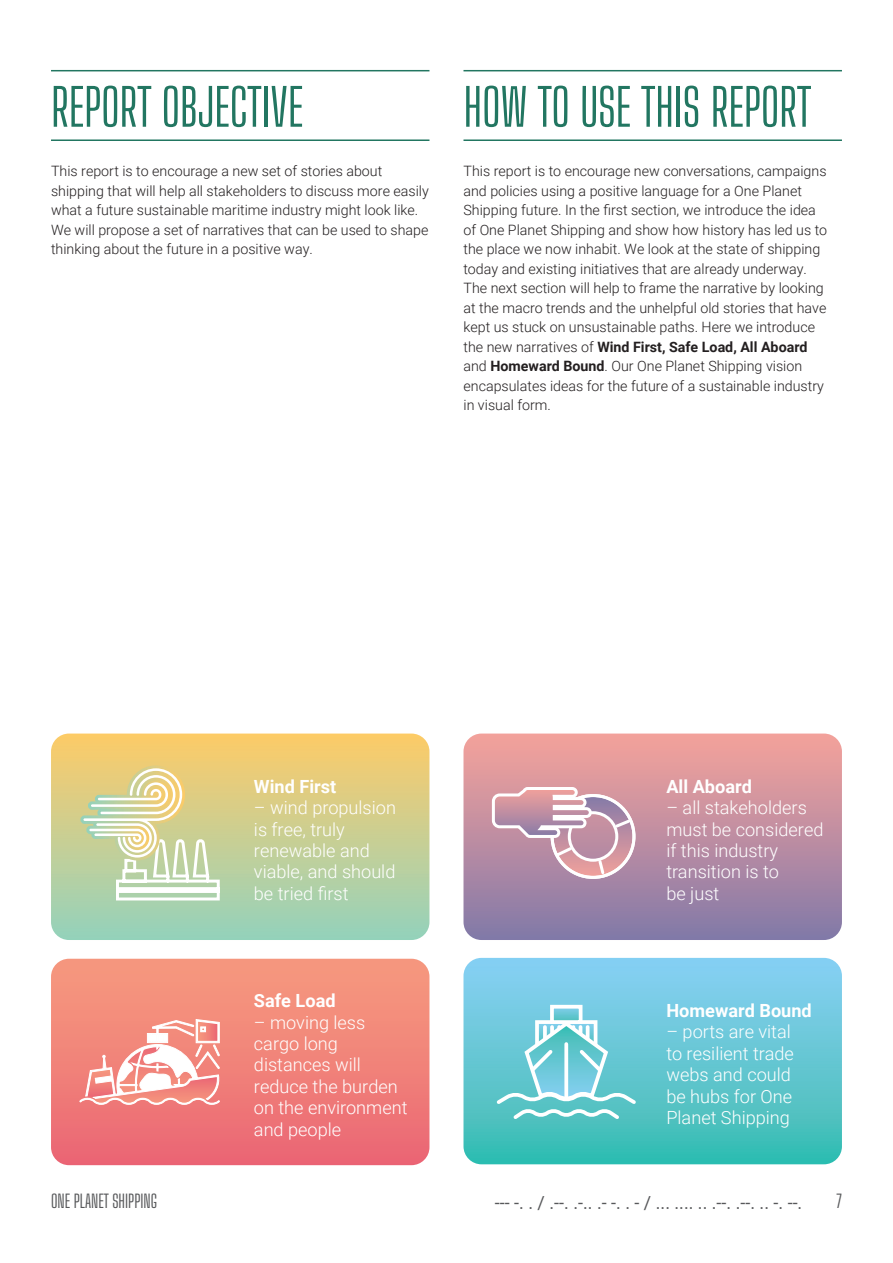
<style>
.page{position:relative;width:893px;height:1263px;background:#fff}
.page>*{position:absolute;margin:0;border:0;box-sizing:border-box;transform-origin:0 0}
.Subheading{font:100 51px "Big Shoulders Display";color:#227661}
.creative_body{font:300 18.15px/21.5px "Roboto";color:#fff}
.creative_body-2{font:700 18.15px "Roboto";color:#fff}
.t1{font:18px "Roboto";color:#57585a}
.t2{font:100 18px "Big Shoulders Display";color:#57585a}
.body_copy{font:300 14.25px/19.5px "Roboto";color:#231f20}
.s1{font-weight:700}
</style>
<div class="page">
<svg style="left:51px;top:733px;width:378px;height:207px;background:#c8cf94"></svg>
<svg style="left:51px;top:959px;width:378px;height:206px;background:#f08179"></svg>
<hr style="left:51px;top:70px;width:378px;height:1px;background:#227661">
<hr style="left:51px;top:139px;width:378px;height:2px;background:#227661">
<hr style="left:463px;top:70px;width:379px;height:1px;background:#227661">
<hr style="left:463px;top:139px;width:379px;height:2px;background:#227661">
<svg style="left:463px;top:733px;width:379px;height:207px;background:#bc8ea2"></svg>
<svg style="left:463px;top:958px;width:379px;height:206px;background:#62c6d3"></svg>
<svg style="left:555px;top:1010px;width:22px;height:9px"></svg>
<div style="left:550px;top:1005px;width:32px;height:19px;border:4px solid #fff"></div>
<svg style="left:493px;top:1019px;width:146px;height:103px;background:#7dcfd8"></svg>
<svg style="left:490px;top:785px;width:147px;height:95px"></svg>
<svg style="left:79px;top:1019px;width:141px;height:87px"></svg>
<svg style="left:78px;top:762px;width:143px;height:140px"></svg>
<p class="Subheading" style="left:51px;top:73px;width:254px">REPORT OBJECTIVE</p>
<p class="body_copy" style="left:51px;top:161px;width:379px">This report is to encourage a new set of stories about shipping that will help all stakeholders to discuss more easily what a future sustainable maritime industry might look like.<br>We will propose a set of narratives that can be used to shape thinking about the future in a positive way.</p>
<p class="Subheading" style="left:463px;top:73px;width:349px">HOW TO USE THIS REPORT</p>
<p class="body_copy" style="left:463px;top:161px;width:365px">This report is to encourage new conversations, campaigns and policies using a positive language for a One Planet Shipping future. In the first section, we introduce the idea of One Planet Shipping and show how history has led us to the place we now inhabit. We look at the state of shipping today and existing initiatives that are already underway.<br>The next section will help to frame the narrative by looking at the macro trends and the unhelpful old stories that have kept us stuck on unsustainable paths. Here we introduce the new narratives of <span class="s1">Wind First, Safe Load, All Aboard </span>and <span class="s1">Homeward Bound</span>. Our One Planet Shipping vision encapsulates ideas for the future of a sustainable industry in visual form.</p>
<p class="creative_body-2" style="left:254px;top:773px;width:84px">Wind First</p>
<p class="creative_body" style="left:254px;top:796px;width:144px">– wind propulsion is free, truly renewable and viable, and should be tried first</p>
<p class="creative_body-2" style="left:254px;top:988px;width:83px">Safe Load</p>
<p class="creative_body" style="left:254px;top:1011px;width:155px">– moving less cargo long distances will reduce the burden on the environment and people</p>
<p class="creative_body-2" style="left:666px;top:773px;width:87px">All Aboard</p>
<p class="creative_body" style="left:666px;top:796px;width:159px">– all stakeholders must be considered if this industry transition is to<br>be just</p>
<p class="creative_body-2" style="left:666px;top:998px;width:147px">Homeward Bound</p>
<p class="creative_body" style="left:666px;top:1020px;width:129px">– ports are vital to resilient trade webs and could be hubs for One<br>Planet Shipping</p>
<p class="t2" style="left:51px;top:1189px;width:107px">ONE PLANET SHIPPING</p>
<p class="t1" style="left:495px;top:1190px;width:309px">--- -. . / .--. .-.. .- -. . - / ... .... .. .--. .--. .. -. --.</p>
<p class="t2" style="left:836px;top:1189px;width:7px">7</p>
</div>
